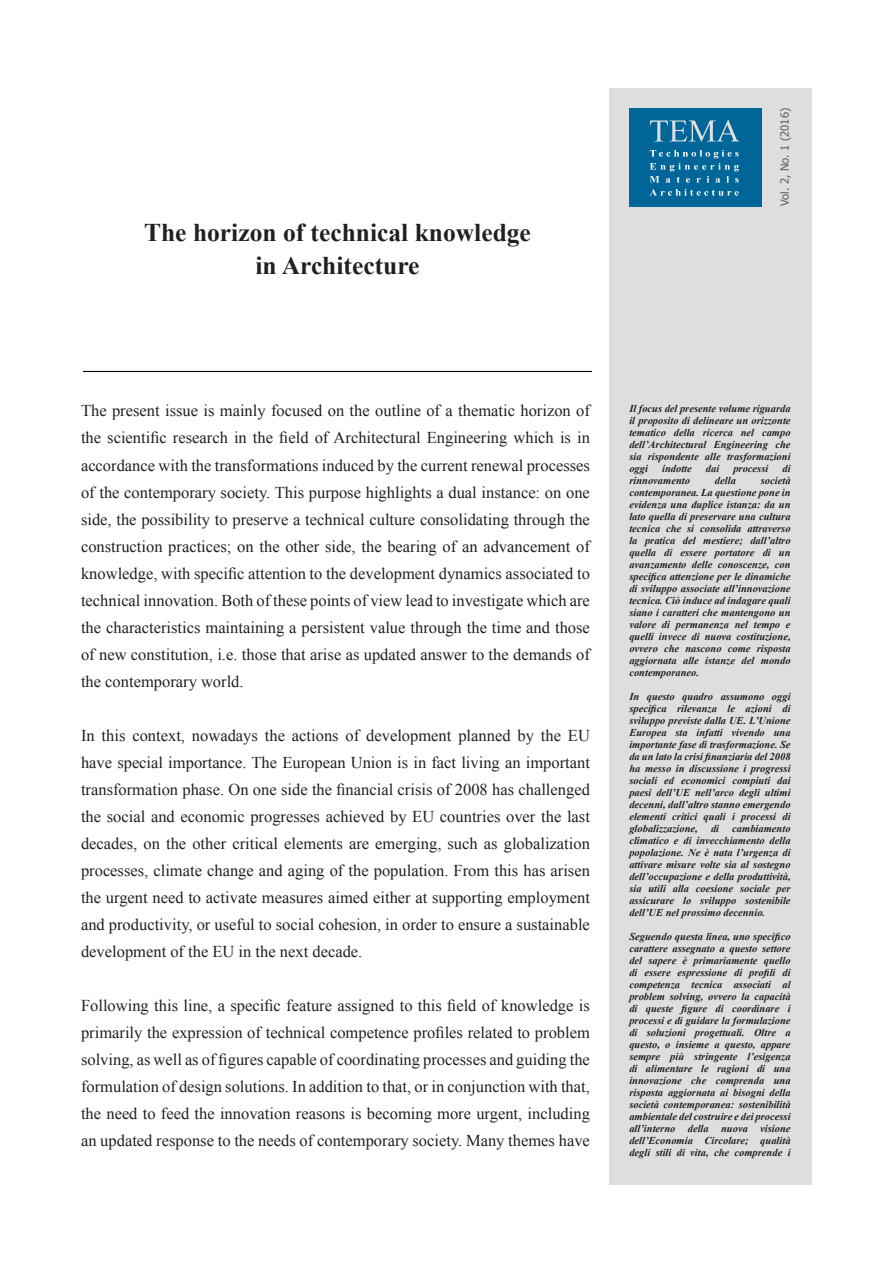
<style>
.page{position:relative;width:893px;height:1263px;background:#fff}
.page>*{position:absolute;margin:0;border:0;box-sizing:border-box;transform-origin:0 0}
.t1{font:700 25.5px "Times New Roman";color:#231f20}
.t2{font:16.5px/27px "Times New Roman";color:#231f20;text-align:justify}
.t3{font:11.25px "Tahoma";color:#5f5f62}
.t4{font:italic 700 10.5px/12px "Times New Roman";color:#231f20;text-align:justify}
</style>
<div class="page">
<div style="left:609px;top:88px;width:203px;height:1097px;background:#dddee0"></div>
<hr style="left:83px;top:371px;width:509px;height:1px;background:#000">
<img style="left:630px;top:108px;width:131px;height:98px">
<p class="t1" style="left:144px;top:215px;width:388px">The horizon of technical knowledge</p>
<p class="t1" style="left:255px;top:248px;width:166px">in Architecture</p>
<p class="t3" style="left:777px;top:206px;width:100px;rotate:-90deg">Vol. 2, No. 1 (2016)</p>
<p class="t2" style="left:81px;top:397px;width:510px">The present issue is mainly focused on the outline of a thematic horizon of the scientific research in the field of Architectural Engineering which is in accordance with the transformations induced by the current renewal processes of the contemporary society. This purpose highlights a dual instance: on one side, the possibility to preserve a technical culture consolidating through the construction practices; on the other side, the bearing of an advancement of knowledge, with specific attention to the development dynamics associated to technical innovation. Both of these points of view lead to investigate which are the characteristics maintaining a persistent value through the time and those of new constitution, i.e. those that arise as updated answer to the demands of the contemporary world.</p>
<p class="t2" style="left:81px;top:721px;width:510px">In this context, nowadays the actions of development planned by the EU have special importance. The European Union is in fact living an important transformation phase. On one side the financial crisis of 2008 has challenged the social and economic progresses achieved by EU countries over the last decades, on the other critical elements are emerging, such as globalization processes, climate change and aging of the population. From this has arisen the urgent need to activate measures aimed either at supporting employment and productivity, or useful to social cohesion, in order to ensure a sustainable development of the EU in the next decade.</p>
<p class="t2" style="left:81px;top:991px;width:510px">Following this line, a specific feature assigned to this field of knowledge is primarily the expression of technical competence profiles related to problem solving, as well as of figures capable of coordinating processes and guiding the formulation of design solutions. In addition to that, or in conjunction with that, the need to feed the innovation reasons is becoming more urgent, including an updated response to the needs of contemporary society. Many themes have</p>
<p class="t4" style="left:629px;top:402px;width:163px">Il focus del presente volume riguarda il proposito di delineare un orizzonte tematico della ricerca nel campo dell’Architectural Engineering che sia rispondente alle trasformazioni oggi</p>
<p class="t4" style="left:662px;top:462px;width:31px">indotte</p>
<p class="t4" style="left:706px;top:462px;width:15px">dai</p>
<p class="t4" style="left:733px;top:462px;width:36px">processi</p>
<p class="t4" style="left:782px;top:462px;width:10px">di</p>
<p class="t4" style="left:629px;top:474px;width:62px">rinnovamento</p>
<p class="t4" style="left:715px;top:474px;width:22px">della</p>
<p class="t4" style="left:629px;top:474px;width:163px;text-indent:132px">società contemporanea. La questione pone in evidenza una duplice istanza: da un lato quella di preservare una cultura tecnica che si consolida attraverso la pratica del mestiere; dall’altro quella di essere portatore di un avanzamento delle conoscenze, con specifica attenzione per le dinamiche di sviluppo associate all’innovazione tecnica. Ciò induce ad indagare quali siano i caratteri che mantengono un valore di permanenza nel tempo e quelli invece di nuova costituzione, ovvero che nascono come risposta aggiornata alle istanze del mondo contemporaneo.</p>
<p class="t4" style="left:629px;top:690px;width:163px">In questo quadro assumono oggi specifica rilevanza le azioni di sviluppo previste dalla UE. L’Unione Europea sta infatti vivendo una importante fase di trasformazione. Se da un lato la crisi finanziaria del 2008 ha messo in discussione i progressi sociali ed economici compiuti dai paesi dell’UE nell’arco degli ultimi decenni, dall’altro stanno emergendo elementi critici quali i processi di globalizzazione, di cambiamento climatico e di invecchiamento della popolazione. Ne è nata l’urgenza di attivare misure volte sia al sostegno dell’occupazione e della produttività, sia utili alla coesione sociale per assicurare lo sviluppo sostenibile dell’UE nel prossimo decennio.</p>
<p class="t4" style="left:629px;top:930px;width:163px">Seguendo questa linea, uno specifico carattere assegnato a questo settore del sapere è primariamente quello di essere espressione di profili di competenza tecnica associati al problem solving, ovvero la capacità di queste figure di coordinare i processi e di guidare la formulazione di soluzioni progettuali. Oltre a questo, o insieme a questo, appare sempre più stringente l’esigenza di alimentare le ragioni di una innovazione che comprenda una risposta aggiornata ai bisogni della società contemporanea: sostenibilità ambientale del costruire e dei processi all’interno della nuova visione dell’Economia Circolare; qualità degli stili di vita, che comprende i</p>
</div>
